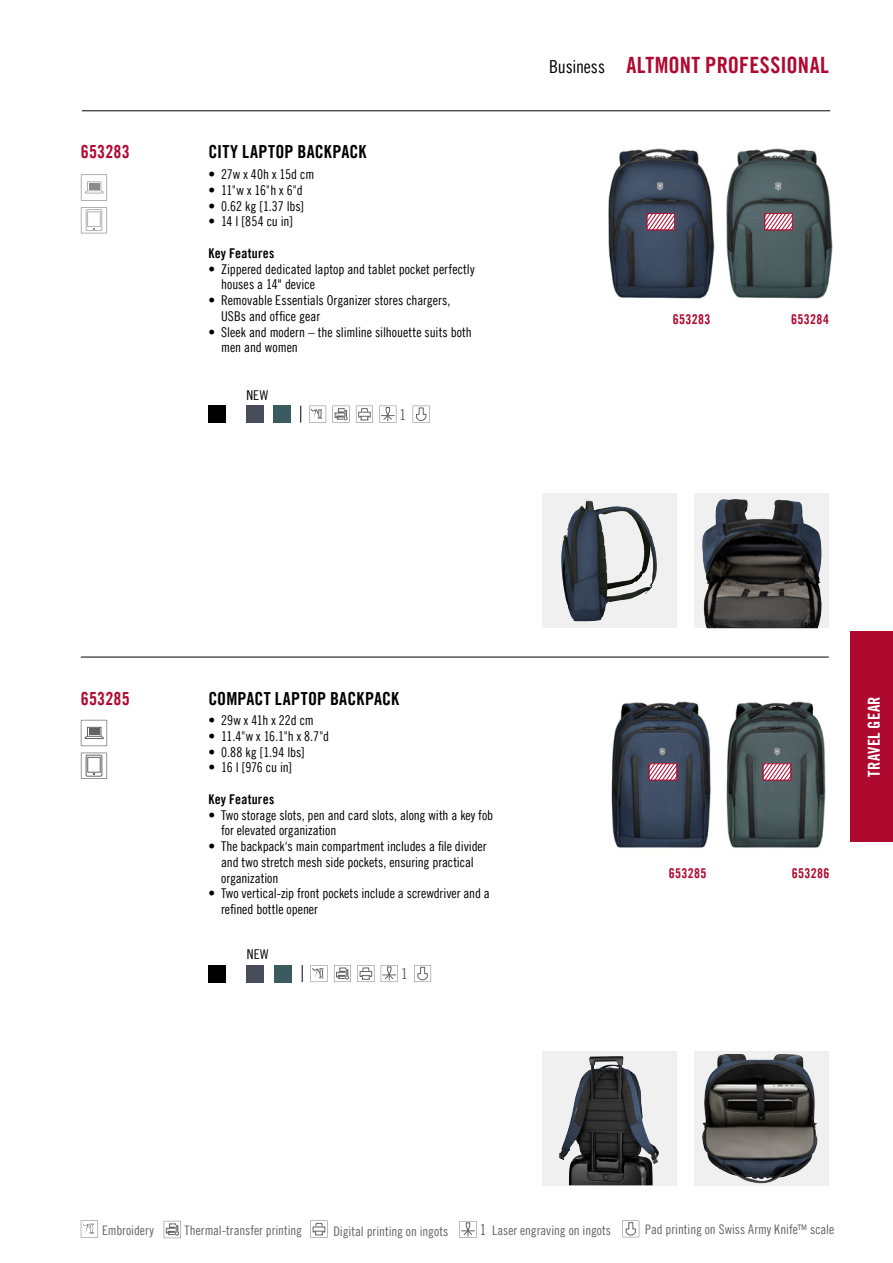
<style>
.page{position:relative;width:893px;height:1263px;background:#fff}
.page>*{position:absolute;margin:0;border:0;box-sizing:border-box;transform-origin:0 0}
.t1{font:22.5px "Trade Gothic LT Com Bd Cn 20";letter-spacing:.01em;color:#b00930}
.t2{font:18px "Trade Gothic LT Com Bd Cn 20";letter-spacing:.01em;color:#000}
.t3{font:18px "Trade Gothic LT Com Bd Cn 20";letter-spacing:.01em;color:#b00930}
.t4{font:16.5px "Trade Gothic LT Com Bd Cn 20";letter-spacing:.03em;color:#fff}
.t5{font:15px "Trade Gothic LT Com Cn 18";color:#646363}
.t6{font:13.5px/15.8px "Trade Gothic LT Com Cn 18";letter-spacing:-.005em;color:#000}
.t7{font:13.5px "Trade Gothic LT Com Bd Cn 20";letter-spacing:.025em;color:#b00930}
.t8{font:13.5px "Trade Gothic LT Com Bd Cn 20";letter-spacing:.02em;color:#000}
.t9{font:13.2px "Trade Gothic LT Com Cn 18";color:#646363}
.s1{font-family:"Trade Gothic LT Com";font-weight:300}
.s2{font-family:"Trade Gothic LT Com Cn 18";font-size:18px;color:#000}
.s3{font-size:15px}
</style>
<div class="page">
<img style="left:726px;top:148px;width:107px;height:151px">
<div style="left:694px;top:493px;width:135px;height:135px;background:#f0f0f0"></div>
<img style="left:702px;top:499px;width:120px;height:129px">
<svg style="left:694px;top:1051px;width:135px;height:134px"></svg>
<img style="left:702px;top:1054px;width:33px;height:121px">
<div style="left:542px;top:1051px;width:134px;height:134px;background:#f0f0f0"></div>
<img style="left:559px;top:1056px;width:94px;height:129px">
<img style="left:608px;top:148px;width:107px;height:151px">
<div style="left:542px;top:493px;width:134px;height:135px;background:#f0f0f0"></div>
<img style="left:561px;top:500px;width:96px;height:121px">
<img style="left:726px;top:701px;width:100px;height:147px">
<img style="left:611px;top:701px;width:100px;height:147px">
<svg style="left:649px;top:763px;width:28px;height:17px"></svg>
<svg style="left:763px;top:763px;width:28px;height:17px"></svg>
<svg style="left:647px;top:213px;width:28px;height:17px"></svg>
<svg style="left:764px;top:213px;width:29px;height:17px"></svg>
<hr style="left:82px;top:111px;width:748px;height:1px;background:#000">
<hr style="left:81px;top:657px;width:748px;height:1px;background:#000">
<svg style="left:81px;top:207px;width:26px;height:26px"></svg>
<svg style="left:81px;top:174px;width:26px;height:27px"></svg>
<div style="left:89px;top:183px;width:10px;height:6px;background:#8b8a8a"></div>
<svg style="left:81px;top:752px;width:26px;height:27px"></svg>
<div style="left:87px;top:757px;width:14px;height:15px;border:1px solid #646363"></div>
<svg style="left:81px;top:720px;width:26px;height:26px"></svg>
<div style="left:89px;top:729px;width:10px;height:6px;background:#646363"></div>
<div style="left:850px;top:631px;width:43px;height:211px;background:#b00930"></div>
<div style="left:273px;top:406px;width:17px;height:17px;background:#3a5b5f"></div>
<svg style="left:300px;top:406px;width:1px;height:17px"></svg>
<svg style="left:309px;top:406px;width:17px;height:17px"></svg>
<svg style="left:333px;top:406px;width:17px;height:17px"></svg>
<svg style="left:356px;top:406px;width:17px;height:17px"></svg>
<svg style="left:379px;top:406px;width:17px;height:17px"></svg>
<svg style="left:413px;top:406px;width:17px;height:17px"></svg>
<div style="left:247px;top:406px;width:17px;height:17px;background:#494c59"></div>
<div style="left:274px;top:965px;width:18px;height:17px;background:#3a5b5f"></div>
<svg style="left:302px;top:965px;width:1px;height:17px"></svg>
<svg style="left:311px;top:965px;width:17px;height:17px"></svg>
<svg style="left:334px;top:965px;width:17px;height:17px"></svg>
<svg style="left:357px;top:965px;width:17px;height:17px"></svg>
<svg style="left:381px;top:965px;width:17px;height:17px"></svg>
<svg style="left:414px;top:965px;width:17px;height:17px"></svg>
<div style="left:247px;top:965px;width:17px;height:17px;background:#494c59"></div>
<div style="left:208px;top:406px;width:18px;height:17px;background:#000"></div>
<div style="left:208px;top:965px;width:18px;height:17px;background:#000"></div>
<svg style="left:622px;top:1220px;width:17px;height:17px"></svg>
<svg style="left:459px;top:1221px;width:17px;height:17px"></svg>
<svg style="left:81px;top:1220px;width:17px;height:17px"></svg>
<svg style="left:164px;top:1221px;width:17px;height:17px"></svg>
<svg style="left:310px;top:1220px;width:18px;height:18px"></svg>
<h2 class="t3" style="left:81px;top:141px;width:50px">653283</h2>
<h2 class="t2" style="left:208px;top:141px;width:160px">CITY LAPTOP BACKPACK</h2>
<p class="t6" style="left:208px;top:166px;width:107px">• 27w x 40h x 15d cm</p>
<p class="t6" style="left:208px;top:182px;width:96px">• 11<span class="s1">"</span>w x 16<span class="s1">"</span>h x 6<span class="s1">"</span>d</p>
<p class="t6" style="left:208px;top:198px;width:97px">• 0.62 kg [1.37 lbs]</p>
<p class="t6" style="left:208px;top:213px;width:86px">• 14 l [854 cu in]</p>
<p class="t8" style="left:208px;top:245px;width:68px">Key Features</p>
<p class="t6" style="left:221px;top:261px;width:255px;text-indent:-13px">• Zippered dedicated laptop and tablet pocket perfectly houses a 14" device</p>
<p class="t6" style="left:221px;top:292px;width:231px;text-indent:-13px">• Removable Essentials Organizer stores chargers,<br>USBs and office gear</p>
<p class="t6" style="left:221px;top:324px;width:252px;text-indent:-13px">• Sleek and modern – the slimline silhouette suits both men and women</p>
<p class="t6" style="left:246px;top:387px;width:23px">NEW</p>
<p class="t5" style="left:400px;top:405px;width:8px">1</p>
<h1 class="t1" style="left:549px;top:51px;width:281px"><span class="s2">Business</span> ALTMONT PROFESSIONAL</h1>
<p class="t7" style="left:673px;top:311px;width:39px">653283</p>
<p class="t7" style="left:791px;top:311px;width:39px">653284</p>
<h2 class="t3" style="left:81px;top:687px;width:50px">653285</h2>
<h2 class="t2" style="left:208px;top:688px;width:192px">COMPACT LAPTOP BACKPACK</h2>
<p class="t6" style="left:208px;top:712px;width:107px">• 29w x 41h x 22d cm</p>
<p class="t6" style="left:208px;top:728px;width:122px">• 11.4<span class="s1">"</span>w x 16.1<span class="s1">"</span>h x 8.7<span class="s1">"</span>d</p>
<p class="t6" style="left:208px;top:744px;width:98px">• 0.88 kg [1.94 lbs]</p>
<p class="t6" style="left:208px;top:759px;width:85px">• 16 l [976 cu in]</p>
<p class="t8" style="left:208px;top:791px;width:68px">Key Features</p>
<p class="t6" style="left:221px;top:807px;width:274px;text-indent:-13px">• Two storage slots, pen and card slots, along with a key fob for elevated organization</p>
<p class="t6" style="left:221px;top:838px;width:267px;text-indent:-13px">• The backpack‘s main compartment includes a file divider and two stretch mesh side pockets, ensuring practical organization</p>
<p class="t6" style="left:221px;top:885px;width:270px;text-indent:-13px">• Two vertical-zip front pockets include a screwdriver and a refined bottle opener</p>
<p class="t6" style="left:247px;top:946px;width:23px">NEW</p>
<p class="t5" style="left:401px;top:965px;width:8px">1</p>
<p class="t7" style="left:669px;top:865px;width:39px">653285</p>
<p class="t7" style="left:792px;top:865px;width:39px">653286</p>
<p class="t4" style="left:864px;top:777px;width:82px;rotate:-90deg">TRAVEL GEAR</p>
<p class="t9" style="left:102px;top:1223px;width:53px">Embroidery</p>
<p class="t9" style="left:185px;top:1223px;width:119px">Thermal-transfer printing</p>
<p class="t9" style="left:333px;top:1223px;width:116px">Digital printing on ingots</p>
<p class="t9" style="left:480px;top:1222px;width:133px"><span class="s3">1</span> Laser engraving on ingots</p>
<p class="t9" style="left:645px;top:1222px;width:190px">Pad printing on Swiss Army Knife™ scale</p>
</div>
